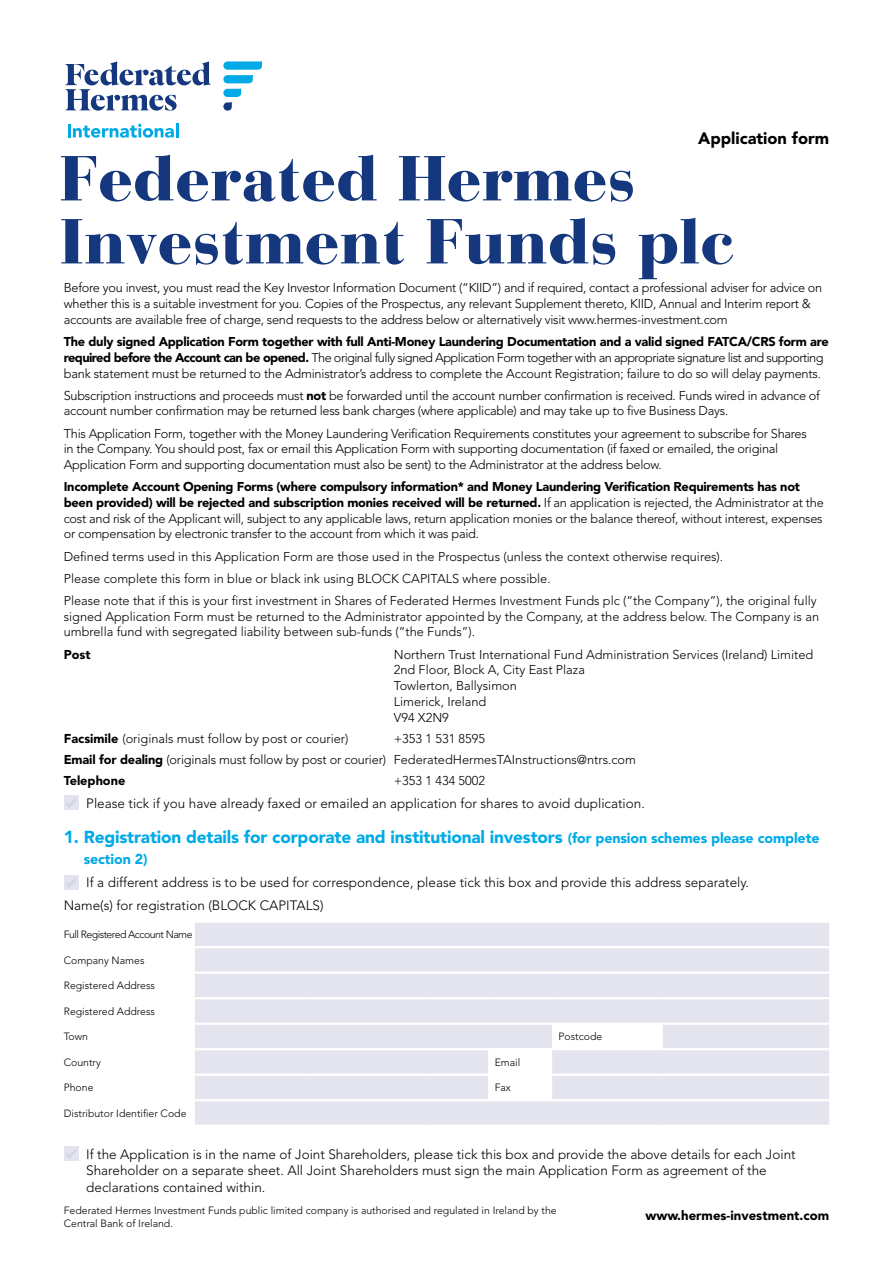
<style>
.page{position:relative;width:893px;height:1263px;background:#fff}
.page>*{position:absolute;margin:0;border:0;box-sizing:border-box;transform-origin:0 0}
.t1{font:900 63px/63px "Bauer Bodoni Std";color:#14377d}
.t2{font:900 17.25px "Avenir LT Std";letter-spacing:-.01em;color:#00aae7}
.t3{font:900 16.5px "Avenir LT Std";color:#000}
.t4{font:900 14.25px "Avenir LT Std";letter-spacing:-.01em;color:#00aae7}
.t5{font:300 13.5px/16.5px "Avenir LT Std";color:#000}
.t6{font:900 13.2px "Avenir LT Std";color:#000}
.t7{font:300 12.75px/15.8px "Avenir LT Std";letter-spacing:-.02em;color:#000}
.t8{font:300 12.75px/15.8px "Avenir LT Std";color:#000}
.t9{font:900 12.75px "Avenir LT Std";color:#000}
.t10{font:300 10.5px/13.5px "Avenir LT Std";color:#000}
.t11{font:300 10.5px "Avenir LT Std";letter-spacing:-.05em;color:#000}
.s1{font-weight:900}
.s2{font-size:14.25px}
</style>
<div class="page">
<svg style="left:223px;top:61px;width:39px;height:22px"></svg>
<svg style="left:223px;top:89px;width:19px;height:22px"></svg>
<svg style="left:65px;top:61px;width:146px;height:50px"></svg>
<svg style="left:68px;top:124px;width:106px;height:14px"></svg>
<hr style="left:176px;top:123px;width:3px;height:14px;background:#00aae7">
<div style="left:64px;top:795px;width:15px;height:15px;background:#e4e4ee"></div>
<svg style="left:66px;top:798px;width:10px;height:9px"></svg>
<div style="left:64px;top:875px;width:15px;height:15px;background:#e4e4ee"></div>
<svg style="left:66px;top:878px;width:10px;height:9px"></svg>
<div style="left:195px;top:923px;width:634px;height:201px;background:#e4e4ee"></div>
<svg style="left:488px;top:1025px;width:175px;height:74px"></svg>
<hr style="left:195px;top:971px;width:115px;height:3px;background:#fff">
<hr style="left:310px;top:971px;width:114px;height:3px;background:#fff">
<hr style="left:424px;top:971px;width:64px;height:3px;background:#fff">
<hr style="left:488px;top:971px;width:64px;height:3px;background:#fff">
<hr style="left:552px;top:971px;width:111px;height:3px;background:#fff">
<hr style="left:663px;top:971px;width:166px;height:3px;background:#fff">
<hr style="left:195px;top:997px;width:115px;height:2px;background:#fff">
<hr style="left:310px;top:997px;width:114px;height:2px;background:#fff">
<hr style="left:424px;top:997px;width:64px;height:2px;background:#fff">
<hr style="left:488px;top:997px;width:64px;height:2px;background:#fff">
<hr style="left:552px;top:997px;width:111px;height:2px;background:#fff">
<hr style="left:663px;top:997px;width:166px;height:2px;background:#fff">
<hr style="left:195px;top:1073px;width:115px;height:3px;background:#fff">
<hr style="left:310px;top:1073px;width:114px;height:3px;background:#fff">
<hr style="left:424px;top:1073px;width:64px;height:3px;background:#fff">
<hr style="left:195px;top:1022px;width:115px;height:3px;background:#fff">
<hr style="left:310px;top:1022px;width:114px;height:3px;background:#fff">
<hr style="left:424px;top:1022px;width:64px;height:3px;background:#fff">
<hr style="left:488px;top:1022px;width:64px;height:3px;background:#fff">
<hr style="left:552px;top:1022px;width:111px;height:3px;background:#fff">
<hr style="left:663px;top:1022px;width:166px;height:3px;background:#fff">
<hr style="left:195px;top:1048px;width:115px;height:2px;background:#fff">
<hr style="left:310px;top:1048px;width:114px;height:2px;background:#fff">
<hr style="left:424px;top:1048px;width:64px;height:2px;background:#fff">
<hr style="left:195px;top:1099px;width:115px;height:2px;background:#fff">
<hr style="left:310px;top:1099px;width:114px;height:2px;background:#fff">
<hr style="left:424px;top:1099px;width:64px;height:2px;background:#fff">
<hr style="left:488px;top:1048px;width:64px;height:2px;background:#fff">
<hr style="left:488px;top:1073px;width:64px;height:3px;background:#fff">
<hr style="left:488px;top:1099px;width:64px;height:2px;background:#fff">
<hr style="left:552px;top:1048px;width:111px;height:2px;background:#fff">
<hr style="left:663px;top:1048px;width:166px;height:2px;background:#fff">
<hr style="left:552px;top:1099px;width:111px;height:2px;background:#fff">
<hr style="left:663px;top:1099px;width:166px;height:2px;background:#fff">
<hr style="left:552px;top:1073px;width:111px;height:3px;background:#fff">
<hr style="left:663px;top:1073px;width:166px;height:3px;background:#fff">
<hr style="left:195px;top:946px;width:115px;height:2px;background:#fff">
<hr style="left:310px;top:946px;width:114px;height:2px;background:#fff">
<hr style="left:424px;top:946px;width:64px;height:2px;background:#fff">
<hr style="left:488px;top:946px;width:64px;height:2px;background:#fff">
<hr style="left:552px;top:946px;width:111px;height:2px;background:#fff">
<hr style="left:663px;top:946px;width:166px;height:2px;background:#fff">
<div style="left:64px;top:1146px;width:15px;height:15px;background:#e4e4ee"></div>
<svg style="left:66px;top:1149px;width:10px;height:9px"></svg>
<p class="t3" style="left:698px;top:128px;width:133px">Application form</p>
<h1 class="t1" style="left:60px;top:147px;width:677px">Federated Hermes<br>Investment Funds plc</h1>
<p class="t7" style="left:64px;top:280px;width:760px">Before you invest, you must read the Key Investor Information Document (“KIID”) and if required, contact a professional adviser for advice on whether this is a suitable investment for you. Copies of the Prospectus, any relevant Supplement thereto, KIID, Annual and Interim report &amp; accounts are available free of charge, send requests to the address below or alternatively visit www.hermes-investment.com</p>
<p class="t7" style="left:64px;top:334px;width:766px"><span class="s1">The duly signed Application Form together with full Anti-Money Laundering Documentation and a valid signed FATCA/CRS form are required before the Account can be opened.</span> The original fully signed Application Form together with an appropriate signature list and supporting bank statement must be returned to the Administrator’s address to complete the Account Registration; failure to do so will delay payments.</p>
<p class="t7" style="left:64px;top:387px;width:758px">Subscription instructions and proceeds must <span class="s1">not</span> be forwarded until the account number confirmation is received. Funds wired in advance of account number confirmation may be returned less bank charges (where applicable) and may take up to five Business Days.</p>
<p class="t7" style="left:64px;top:425px;width:745px">This Application Form, together with the Money Laundering Verification Requirements constitutes your agreement to subscribe for Shares in the Company. You should post, fax or email this Application Form with supporting documentation (if faxed or emailed, the original<br>Application Form and supporting documentation must also be sent) to the Administrator at the address below.</p>
<p class="t7" style="left:64px;top:479px;width:761px"><span class="s1">Incomplete Account Opening Forms (where compulsory information* and Money Laundering Verification Requirements has not been provided) will be rejected and subscription monies received will be returned.</span> If an application is rejected, the Administrator at the cost and risk of the Applicant will, subject to any applicable laws, return application monies or the balance thereof, without interest, expenses or compensation by electronic transfer to the account from which it was paid.</p>
<p class="t8" style="left:64px;top:545px;width:754px;line-height:22.2px">Defined terms used in this Application Form are those used in the Prospectus (unless the context otherwise requires).<br>Please complete this form in blue or black ink using BLOCK CAPITALS where possible.<br>Please note that if this is your first investment in Shares of Federated Hermes Investment Funds plc (“the Company”), the original fully</p>
<p class="t8" style="left:64px;top:608px;width:757px">signed Application Form must be returned to the Administrator appointed by the Company, at the address below. The Company is an umbrella fund with segregated liability between sub-funds (“the Funds”).</p>
<p class="t9" style="left:64px;top:646px;width:28px">Post</p>
<p class="t8" style="left:394px;top:646px;width:421px">Northern Trust International Fund Administration Services (Ireland) Limited 2nd Floor, Block A, City East Plaza<br>Towlerton, Ballysimon<br>Limerick, Ireland<br>V94 X2N9</p>
<p class="t8" style="left:64px;top:730px;width:286px"><span class="s1">Facsimile</span> (originals must follow by post or courier)</p>
<p class="t8" style="left:64px;top:728px;width:574px;line-height:21px;text-indent:330px">+353 1 531 8595<br><span class="s1">Email for dealing</span> (originals must follow by post or courier) FederatedHermesTAInstructions@ntrs.com<br><span class="s1">Telephone</span></p>
<p class="t8" style="left:394px;top:772px;width:93px">+353 1 434 5002</p>
<p class="t5" style="left:86px;top:795px;width:560px">Please tick if you have already faxed or emailed an application for shares to avoid duplication.</p>
<h2 class="t2" style="left:64px;top:827px;width:757px">1. Registration details for corporate and institutional investors <span class="s2">(for pension schemes please complete</span></h2>
<p class="t4" style="left:84px;top:851px;width:65px">section 2)</p>
<p class="t5" style="left:64px;top:871px;width:687px;line-height:23px;text-indent:23px">If a different address is to be used for correspondence, please tick this box and provide this address separately.<br>Name(s) for registration (BLOCK CAPITALS)</p>
<p class="t11" style="left:64px;top:928px;width:130px">Full Registered Account Name</p>
<p class="t10" style="left:64px;top:953px;width:82px">Company Names</p>
<p class="t10" style="left:64px;top:979px;width:93px">Registered Address</p>
<p class="t10" style="left:64px;top:1004px;width:93px">Registered Address</p>
<p class="t10" style="left:64px;top:1030px;width:26px">Town</p>
<p class="t10" style="left:558px;top:1030px;width:45px">Postcode</p>
<p class="t10" style="left:64px;top:1055px;width:39px">Country</p>
<p class="t10" style="left:495px;top:1055px;width:27px">Email</p>
<p class="t10" style="left:64px;top:1081px;width:31px">Phone</p>
<p class="t10" style="left:495px;top:1081px;width:18px">Fax</p>
<p class="t10" style="left:64px;top:1107px;width:124px">Distributor Identifier Code</p>
<p class="t5" style="left:86px;top:1146px;width:711px">If the Application is in the name of Joint Shareholders, please tick this box and provide the above details for each Joint<br>Shareholder on a separate sheet. All Joint Shareholders must sign the main Application Form as agreement of the declarations contained within.</p>
<p class="t10" style="left:64px;top:1203px;width:494px">Federated Hermes Investment Funds public limited company is authorised and regulated in Ireland by the<br>Central Bank of Ireland.</p>
<p class="t6" style="left:645px;top:1207px;width:185px">www.hermes-investment.com</p>
</div>
